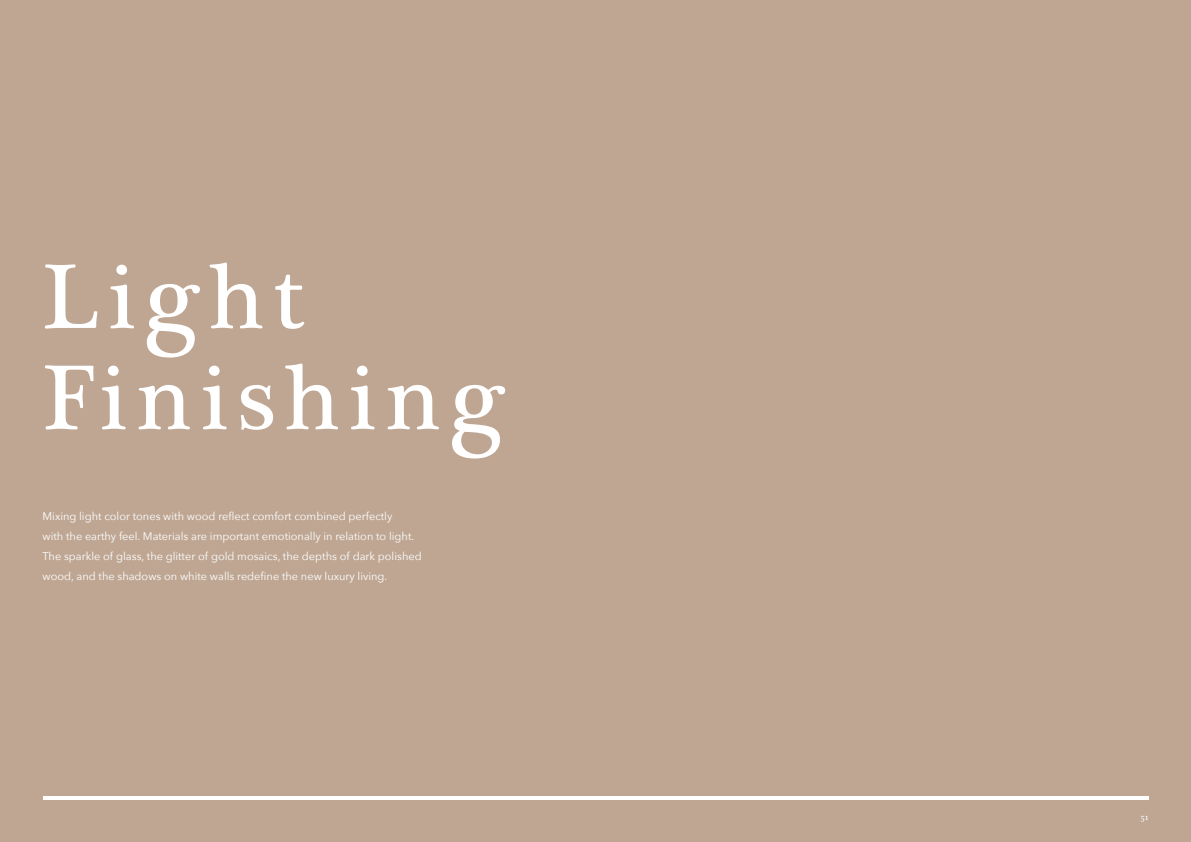
<style>
.page{position:relative;width:1191px;height:842px;background:#bea693}
.page>*{position:absolute;margin:0;border:0;box-sizing:border-box;transform-origin:0 0}
.t1{font:94px "Plantagenet Cherokee";letter-spacing:.1em;color:#fff}
.t2{font:11px/20px "Avenir Next";color:#fff}
.t3{font:9px "Plantagenet Cherokee";color:#fff}
</style>
<div class="page">
<hr style="left:43px;top:796px;width:1105px;height:3px;background:#fff">
<p class="t1" style="left:43px;top:242px;width:264px">Light</p>
<p class="t1" style="left:43px;top:343px;width:464px">Finishing</p>
<p class="t2" style="left:43px;top:505px;width:351px">Mixing light color tones with wood reflect comfort combined perfectly</p>
<p class="t2" style="left:43px;top:525px;width:381px">with the earthy feel. Materials are important emotionally in relation to light.<br>The sparkle of glass, the glitter of gold mosaics, the depths of dark polished wood, and the shadows on white walls redefine the new luxury living.</p>
<p class="t3" style="left:1140px;top:812px;width:9px">51</p>
</div>
